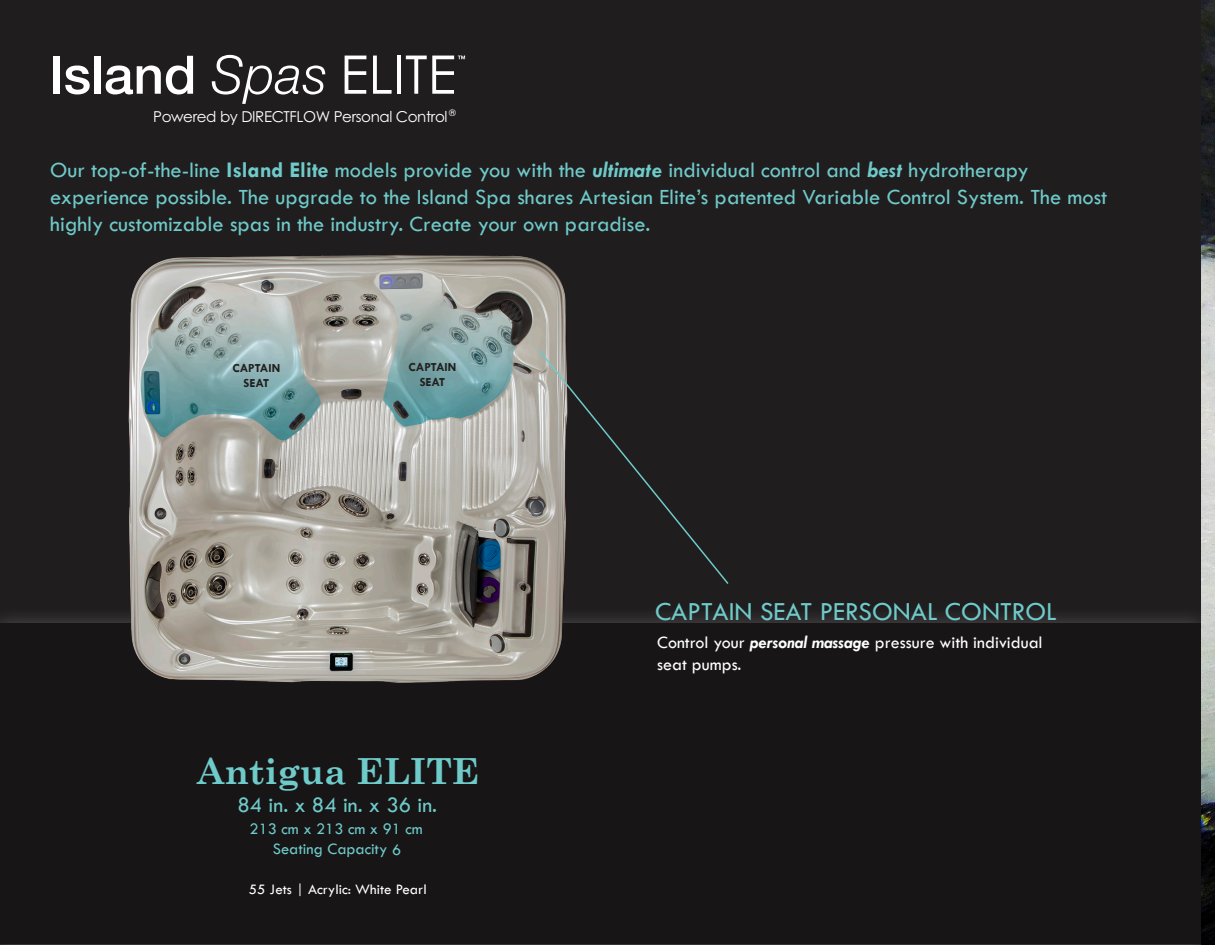
<style>
.page{position:relative;width:1215px;height:945px;background:#fff}
.page>*{position:absolute;margin:0;border:0;box-sizing:border-box;transform-origin:0 0}
.t1{font:53.1px "Century Gothic";color:#fff}
.t2{font:700 36px "Century Schoolbook";color:#6fcaca}
.t3{font:27px "Tw Cen";color:#6fcaca}
.t4{font:22.5px "Tw Cen";color:#6fcaca}
.t5{font:18px/21.6px "Tw Cen";color:#fff}
.t6{font:16.5px "Tw Cen";color:#6fcaca}
.t7{font:15px "Century Gothic";letter-spacing:-.025em;color:#fff}
.t8{font:15px "Tw Cen";color:#fff}
.t9{font:700 12.45px "Tw Cen";color:#231f20}
.s1{font-weight:700}
.s2{font-weight:700;font-style:italic}
</style>
<div class="page">
<div style="left:0;top:0;width:1202px;height:945px;background:#201d1e"></div>
<div style="left:0;top:605px;width:1215px;height:340px;background:#fff;opacity:.75"></div>
<div style="left:0;top:624px;width:1202px;height:320px;background:#171515"></div>
<img style="left:117px;top:255px;width:458px;height:428px">
<div style="left:53px;top:56px;width:6px;height:38px;background:#fff"></div>
<svg style="left:65px;top:66px;width:25px;height:28px"></svg>
<div style="left:94px;top:56px;width:7px;height:38px;background:#fff"></div>
<svg style="left:106px;top:56px;width:87px;height:38px"></svg>
<svg style="left:212px;top:55px;width:113px;height:49px"></svg>
<svg style="left:458px;top:56px;width:7px;height:3px"></svg>
<svg style="left:537px;top:348px;width:192px;height:238px"></svg>
<img style="left:1202px;top:0;width:13px;height:945px">
<p class="t1" style="left:340px;top:37px;width:118px">ELITE</p>
<p class="t7" style="left:153px;top:106px;width:304px">Powered by DIRECTFLOW Personal Control <sup>®</sup></p>
<p class="t4" style="left:50px;top:156px;width:980px">Our top-of-the-line <span class="s1">Island Elite</span> models provide you with the <span class="s2">ultimate</span> individual control and <span class="s2">best</span> hydrotherapy</p>
<p class="t4" style="left:50px;top:183px;width:1059px">experience possible. The upgrade to the Island Spa shares Artesian Elite’s patented Variable Control System. The most</p>
<p class="t4" style="left:50px;top:210px;width:602px">highly customizable spas in the industry. Create your own paradise.</p>
<p class="t9" style="left:233px;top:361px;width:49px">CAPTAIN</p>
<p class="t9" style="left:244px;top:376px;width:27px">SEAT</p>
<p class="t9" style="left:409px;top:360px;width:49px">CAPTAIN</p>
<p class="t9" style="left:420px;top:375px;width:27px">SEAT</p>
<p class="t2" style="left:197px;top:743px;width:284px">Antigua ELITE</p>
<p class="t4" style="left:238px;top:791px;width:201px">84 in. x 84 in. x 36 in.</p>
<p class="t6" style="left:250px;top:818px;width:175px">213 cm x 213 cm x 91 cm</p>
<p class="t6" style="left:273px;top:839px;width:130px">Seating Capacity 6</p>
<p class="t8" style="left:249px;top:881px;width:179px">55 Jets | Acrylic: White Pearl</p>
<p class="t3" style="left:655px;top:595px;width:403px">CAPTAIN SEAT PERSONAL CONTROL</p>
<p class="t5" style="left:657px;top:632px;width:387px">Control your <span class="s2">personal massage</span> pressure with individual seat pumps.</p>
</div>
